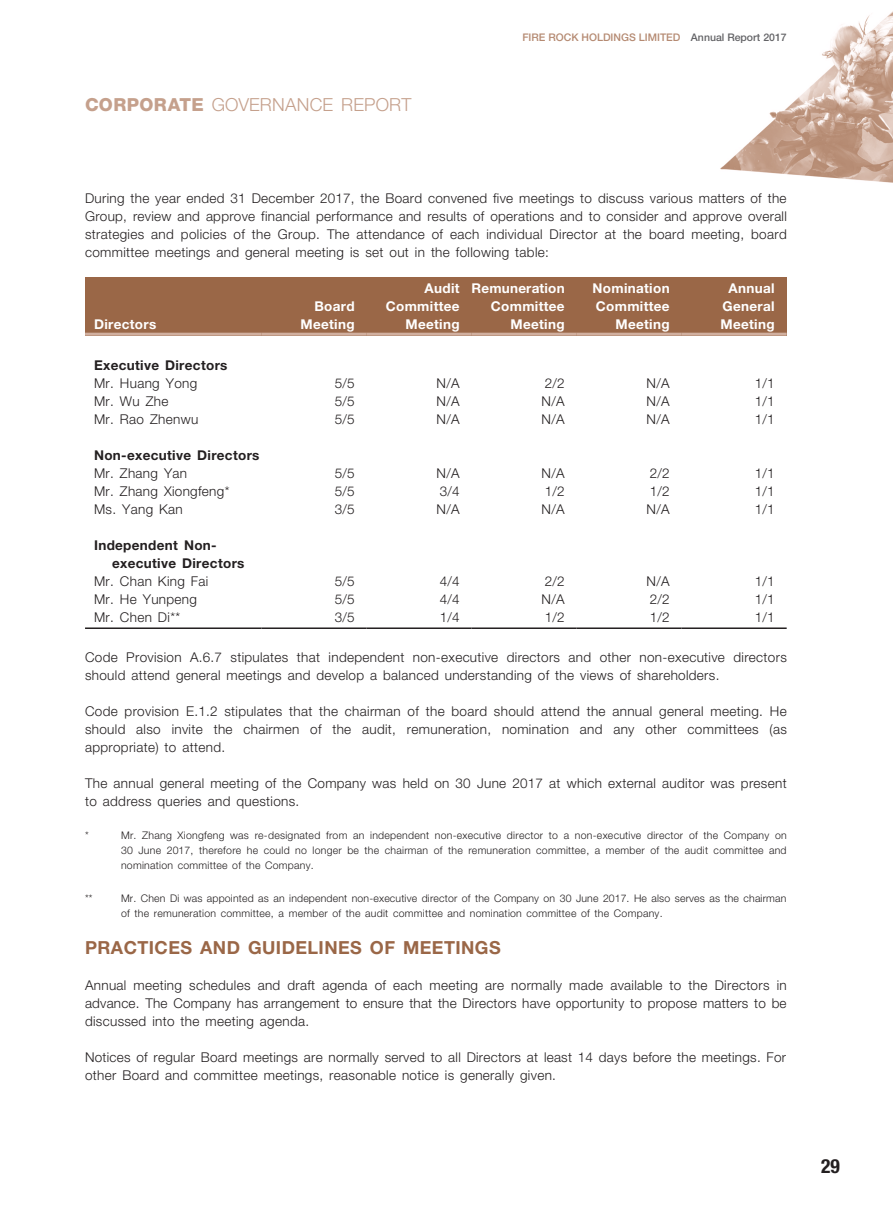
<style>
.page{position:relative;width:893px;height:1212px;background:#fff}
.page>*{position:absolute;margin:0;border:0;box-sizing:border-box;transform-origin:0 0}
.t1{font:700 condensed 19.5px "Helvetica Neue LT Std";color:#231f20}
._03_H1{font:700 18px "Helvetica Neue LT Std";letter-spacing:.025em;color:#9a6747}
.t2{font:300 18px "Helvetica Neue LT Std";letter-spacing:.01em;color:#c5a08c}
._11_P0{font:300 13.5px/18px "Helvetica Neue LT Std";letter-spacing:.025em;color:#231f20;text-align:justify}
._01_Body_Text{font:300 13.5px "Helvetica Neue LT Std";color:#231f20}
._15_Table_Stub{font:300 13.5px "Helvetica Neue LT Std";letter-spacing:.025em;color:#231f20}
._01_Body_Text-2{font:700 13.5px/18px "Helvetica Neue LT Std";letter-spacing:.025em;color:#fff;text-align:right}
._15_Table_Stub-2{font:700 13.5px/18px "Helvetica Neue LT Std";letter-spacing:.025em;color:#231f20}
._15_Table_Stub-3{font:700 13.5px "Helvetica Neue LT Std";letter-spacing:.025em;color:#fff}
._21_IN0__Note{font:300 10.5px/15px "Helvetica Neue LT Std";letter-spacing:.025em;color:#231f20;text-align:justify}
.t3{font:500 10.5px "Helvetica Neue LT Std";color:#b58a72}
.s1{font-weight:800}
.s2{color:#636366}
</style>
<div class="page">
<img style="left:720px;top:11px;width:173px;height:172px">
<div style="left:85px;top:277px;width:177px;height:54px;background:#9a6747"></div>
<div style="left:262px;top:277px;width:105px;height:54px;background:#9a6747"></div>
<div style="left:367px;top:277px;width:105px;height:54px;background:#9a6747"></div>
<div style="left:472px;top:277px;width:105px;height:54px;background:#9a6747"></div>
<div style="left:577px;top:277px;width:105px;height:54px;background:#9a6747"></div>
<div style="left:682px;top:277px;width:105px;height:54px;background:#9a6747"></div>
<div style="left:85px;top:331px;width:177px;height:5px;background:#ab7e63"></div>
<div style="left:262px;top:331px;width:105px;height:5px;background:#ab7e63"></div>
<div style="left:367px;top:331px;width:105px;height:5px;background:#ab7e63"></div>
<div style="left:472px;top:331px;width:105px;height:5px;background:#ab7e63"></div>
<div style="left:577px;top:331px;width:105px;height:5px;background:#ab7e63"></div>
<div style="left:682px;top:331px;width:105px;height:5px;background:#ab7e63"></div>
<hr style="left:85px;top:333px;width:177px;height:3px;background:#d0af9f">
<hr style="left:262px;top:333px;width:105px;height:3px;background:#d0af9f">
<hr style="left:367px;top:333px;width:105px;height:3px;background:#d0af9f">
<hr style="left:472px;top:333px;width:105px;height:3px;background:#d0af9f">
<hr style="left:577px;top:333px;width:105px;height:3px;background:#d0af9f">
<hr style="left:682px;top:333px;width:105px;height:3px;background:#d0af9f">
<hr style="left:85px;top:627px;width:177px;height:2px;background:#231f20">
<hr style="left:262px;top:627px;width:105px;height:2px;background:#231f20">
<hr style="left:367px;top:627px;width:105px;height:2px;background:#231f20">
<hr style="left:472px;top:627px;width:105px;height:2px;background:#231f20">
<hr style="left:577px;top:627px;width:105px;height:2px;background:#231f20">
<hr style="left:682px;top:627px;width:105px;height:2px;background:#231f20">
<h2 class="t2" style="left:85px;top:93px;width:328px"><span class="s1">CORPORATE</span> GOVERNANCE REPORT</h2>
<p class="t3" style="left:522px;top:31px;width:266px">FIRE ROCK HOLDINGS LIMITED <span class="s2">Annual Report 2017</span></p>
<p class="_11_P0" style="left:85px;top:189px;width:703px">During the year ended 31 December 2017, the Board convened five meetings to discuss various matters of the Group, review and approve financial performance and results of operations and to consider and approve overall strategies and policies of the Group. The attendance of each individual Director at the board meeting, board committee meetings and general meeting is set out in the following table:</p>
<p class="_15_Table_Stub-3" style="left:94px;top:316px;width:64px">Directors</p>
<p class="_01_Body_Text-2" style="left:300px;top:297px;width:56px">Board<br>Meeting</p>
<p class="_01_Body_Text-2" style="left:386px;top:279px;width:75px">Audit<br>Committee<br>Meeting</p>
<p class="_01_Body_Text-2" style="left:472px;top:279px;width:95px">Remuneration<br>Committee<br>Meeting</p>
<p class="_01_Body_Text-2" style="left:593px;top:279px;width:79px">Nomination<br>Committee<br>Meeting</p>
<p class="_01_Body_Text-2" style="left:720px;top:279px;width:56px;text-align:center">Annual<br>General<br>Meeting</p>
<p class="_15_Table_Stub-2" style="left:94px;top:356px;width:135px">Executive Directors</p>
<p class="_15_Table_Stub" style="left:94px;top:375px;width:105px">Mr. Huang Yong</p>
<p class="_01_Body_Text" style="left:335px;top:375px;width:21px">5/5</p>
<p class="_01_Body_Text" style="left:436px;top:375px;width:25px">N/A</p>
<p class="_01_Body_Text" style="left:545px;top:375px;width:21px">2/2</p>
<p class="_01_Body_Text" style="left:646px;top:375px;width:25px">N/A</p>
<p class="_01_Body_Text" style="left:755px;top:375px;width:21px">1/1</p>
<p class="_15_Table_Stub" style="left:94px;top:393px;width:76px">Mr. Wu Zhe</p>
<p class="_01_Body_Text" style="left:335px;top:393px;width:21px">5/5</p>
<p class="_01_Body_Text" style="left:436px;top:393px;width:25px">N/A</p>
<p class="_01_Body_Text" style="left:541px;top:393px;width:25px">N/A</p>
<p class="_01_Body_Text" style="left:646px;top:393px;width:25px">N/A</p>
<p class="_01_Body_Text" style="left:755px;top:393px;width:21px">1/1</p>
<p class="_15_Table_Stub" style="left:94px;top:411px;width:106px">Mr. Rao Zhenwu</p>
<p class="_01_Body_Text" style="left:335px;top:411px;width:21px">5/5</p>
<p class="_01_Body_Text" style="left:436px;top:411px;width:25px">N/A</p>
<p class="_01_Body_Text" style="left:541px;top:411px;width:25px">N/A</p>
<p class="_01_Body_Text" style="left:646px;top:411px;width:25px">N/A</p>
<p class="_01_Body_Text" style="left:755px;top:411px;width:21px">1/1</p>
<p class="_15_Table_Stub-2" style="left:94px;top:446px;width:167px">Non-executive Directors</p>
<p class="_15_Table_Stub" style="left:94px;top:465px;width:95px">Mr. Zhang Yan</p>
<p class="_01_Body_Text" style="left:335px;top:465px;width:21px">5/5</p>
<p class="_01_Body_Text" style="left:436px;top:465px;width:25px">N/A</p>
<p class="_01_Body_Text" style="left:541px;top:465px;width:25px">N/A</p>
<p class="_01_Body_Text" style="left:650px;top:465px;width:21px">2/2</p>
<p class="_01_Body_Text" style="left:755px;top:465px;width:21px">1/1</p>
<p class="_15_Table_Stub" style="left:94px;top:483px;width:137px">Mr. Zhang Xiongfeng*</p>
<p class="_01_Body_Text" style="left:335px;top:483px;width:21px">5/5</p>
<p class="_01_Body_Text" style="left:440px;top:483px;width:21px">3/4</p>
<p class="_01_Body_Text" style="left:545px;top:483px;width:21px">1/2</p>
<p class="_01_Body_Text" style="left:650px;top:483px;width:21px">1/2</p>
<p class="_01_Body_Text" style="left:755px;top:483px;width:21px">1/1</p>
<p class="_15_Table_Stub" style="left:94px;top:501px;width:90px">Ms. Yang Kan</p>
<p class="_01_Body_Text" style="left:335px;top:501px;width:21px">3/5</p>
<p class="_01_Body_Text" style="left:436px;top:501px;width:25px">N/A</p>
<p class="_01_Body_Text" style="left:541px;top:501px;width:25px">N/A</p>
<p class="_01_Body_Text" style="left:646px;top:501px;width:25px">N/A</p>
<p class="_01_Body_Text" style="left:755px;top:501px;width:21px">1/1</p>
<p class="_15_Table_Stub-2" style="left:112px;top:536px;width:134px;text-indent:-18px">Independent Non&shy;executive Directors</p>
<p class="_15_Table_Stub" style="left:94px;top:573px;width:116px">Mr. Chan King Fai</p>
<p class="_01_Body_Text" style="left:335px;top:573px;width:21px">5/5</p>
<p class="_01_Body_Text" style="left:440px;top:573px;width:21px">4/4</p>
<p class="_01_Body_Text" style="left:545px;top:573px;width:21px">2/2</p>
<p class="_01_Body_Text" style="left:646px;top:573px;width:25px">N/A</p>
<p class="_01_Body_Text" style="left:755px;top:573px;width:21px">1/1</p>
<p class="_15_Table_Stub" style="left:94px;top:591px;width:104px">Mr. He Yunpeng</p>
<p class="_01_Body_Text" style="left:335px;top:591px;width:21px">5/5</p>
<p class="_01_Body_Text" style="left:440px;top:591px;width:21px">4/4</p>
<p class="_01_Body_Text" style="left:541px;top:591px;width:25px">N/A</p>
<p class="_01_Body_Text" style="left:650px;top:591px;width:21px">2/2</p>
<p class="_01_Body_Text" style="left:755px;top:591px;width:21px">1/1</p>
<p class="_15_Table_Stub" style="left:94px;top:609px;width:88px">Mr. Chen Di**</p>
<p class="_01_Body_Text" style="left:335px;top:609px;width:21px">3/5</p>
<p class="_01_Body_Text" style="left:440px;top:609px;width:21px">1/4</p>
<p class="_01_Body_Text" style="left:545px;top:609px;width:21px">1/2</p>
<p class="_01_Body_Text" style="left:650px;top:609px;width:21px">1/2</p>
<p class="_01_Body_Text" style="left:755px;top:609px;width:21px">1/1</p>
<p class="_11_P0" style="left:85px;top:647px;width:703px">Code Provision A.6.7 stipulates that independent non-executive directors and other non-executive directors should attend general meetings and develop a balanced understanding of the views of shareholders.</p>
<p class="_11_P0" style="left:85px;top:701px;width:703px">Code provision E.1.2 stipulates that the chairman of the board should attend the annual general meeting. He should also invite the chairmen of the audit, remuneration, nomination and any other committees (as appropriate) to attend.</p>
<p class="_11_P0" style="left:85px;top:773px;width:703px">The annual general meeting of the Company was held on 30 June 2017 at which external auditor was present to address queries and questions.</p>
<p class="_21_IN0__Note" style="left:85px;top:827px;width:5px">*</p>
<p class="_21_IN0__Note" style="left:121px;top:827px;width:667px">Mr. Zhang Xiongfeng was re-designated from an independent non-executive director to a non-executive director of the Company on 30 June 2017, therefore he could no longer be the chairman of the remuneration committee, a member of the audit committee and nomination committee of the Company.</p>
<p class="_21_IN0__Note" style="left:85px;top:890px;width:9px">**</p>
<p class="_21_IN0__Note" style="left:121px;top:890px;width:667px">Mr. Chen Di was appointed as an independent non-executive director of the Company on 30 June 2017. He also serves as the chairman of the remuneration committee, a member of the audit committee and nomination committee of the Company.</p>
<p class="_03_H1" style="left:85px;top:936px;width:417px">PRACTICES AND GUIDELINES OF MEETINGS</p>
<p class="_11_P0" style="left:85px;top:976px;width:703px">Annual meeting schedules and draft agenda of each meeting are normally made available to the Directors in advance. The Company has arrangement to ensure that the Directors have opportunity to propose matters to be discussed into the meeting agenda.</p>
<p class="_11_P0" style="left:85px;top:1048px;width:703px">Notices of regular Board meetings are normally served to all Directors at least 14 days before the meetings. For other Board and committee meetings, reasonable notice is generally given.</p>
<h1 class="t1" style="left:821px;top:1154px;width:20px">29</h1>
</div>
